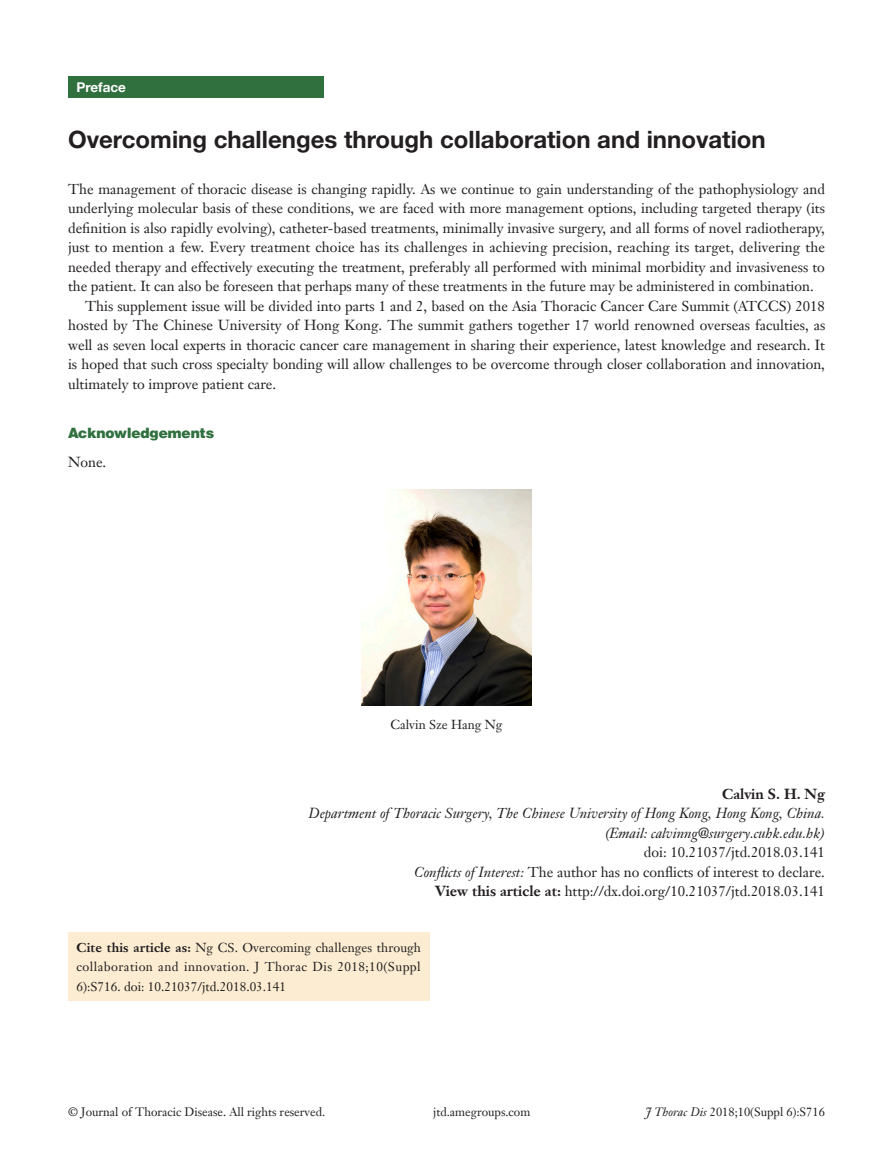
<style>
.page{position:relative;width:893px;height:1170px;background:#fff}
.page>*{position:absolute;margin:0;border:0;box-sizing:border-box;transform-origin:0 0}
.文题{font:700 24px "Helvetica Neue LT Pro";color:#231f20}
.t1{font:14.25px/19.5px "Janson Text LT";color:#231f20;text-align:justify}
.t2{font:italic 14.25px/19.5px "Janson Text LT";color:#231f20;text-align:right}
.t3{font:900 14.25px "Helvetica";color:#30703e}
.t4{font:700 14.25px "Janson Text LT";color:#231f20}
.栏目{font:700 13.5px "Helvetica Neue LT Pro";color:#fff}
.Cite{font:12.75px/19.5px "Janson Text LT";color:#231f20;text-align:justify}
.t5{font:12px "Janson Text LT";color:#231f20}
.s1{font-style:italic}
.s2{font-weight:700}
</style>
<div class="page">
<div style="left:68px;top:77px;width:255px;height:21px;background:#30703e"></div>
<div style="left:68px;top:932px;width:361px;height:69px;background:#fcedd2"></div>
<img style="left:361px;top:490px;width:170px;height:215px">
<p class="栏目" style="left:77px;top:79px;width:51px">Preface</p>
<p class="文题" style="left:68px;top:124px;width:699px">Overcoming challenges through collaboration and innovation</p>
<p class="t1" style="left:68px;top:179px;width:758px">The management of thoracic disease is changing rapidly. As we continue to gain understanding of the pathophysiology and underlying molecular basis of these conditions, we are faced with more management options, including targeted therapy (its definition is also rapidly evolving), catheter-based treatments, minimally invasive surgery, and all forms of novel radiotherapy, just to mention a few. Every treatment choice has its challenges in achieving precision, reaching its target, delivering the needed therapy and effectively executing the treatment, preferably all performed with minimal morbidity and invasiveness to the patient. It can also be foreseen that perhaps many of these treatments in the future may be administered in combination.</p>
<p class="t1" style="left:68px;top:296px;width:759px;text-indent:17px">This supplement issue will be divided into parts 1 and 2, based on the Asia Thoracic Cancer Care Summit (ATCCS) 2018 hosted by The Chinese University of Hong Kong. The summit gathers together 17 world renowned overseas faculties, as well as seven local experts in thoracic cancer care management in sharing their experience, latest knowledge and research. It is hoped that such cross specialty bonding will allow challenges to be overcome through closer collaboration and innovation, ultimately to improve patient care.</p>
<p class="t3" style="left:68px;top:423px;width:148px">Acknowledgements</p>
<p class="t1" style="left:68px;top:452px;width:40px">None.</p>
<p class="Cite" style="left:390px;top:714px;width:114px">Calvin Sze Hang Ng</p>
<p class="t4" style="left:722px;top:784px;width:104px">Calvin S. H. Ng</p>
<p class="t2" style="left:309px;top:803px;width:518px">Department of Thoracic Surgery, The Chinese University of Hong Kong, Hong Kong, China. (Email: calvinng@surgery.cuhk.edu.hk)</p>
<p class="t1" style="left:644px;top:842px;width:183px">doi: 10.21037/jtd.2018.03.141</p>
<p class="t1" style="left:414px;top:861px;width:412px"><span class="s1">Conflicts of Interest:</span> The author has no conflicts of interest to declare.</p>
<p class="t1" style="left:435px;top:881px;width:391px"><span class="s2">View this article at:</span> http://dx.doi.org/10.21037/jtd.2018.03.141</p>
<p class="Cite" style="left:77px;top:937px;width:346px"><span class="s2">Cite this article as:</span> Ng CS. Overcoming challenges through collaboration and innovation. J Thorac Dis 2018;10(Suppl 6):S716. doi: 10.21037/jtd.2018.03.141</p>
<p class="t5" style="left:68px;top:1104px;width:259px">© Journal of Thoracic Disease. All rights reserved.</p>
<p class="t5" style="left:433px;top:1104px;width:99px">jtd.amegroups.com</p>
<p class="t5" style="left:645px;top:1104px;width:181px"><span class="s1">J Thorac Dis</span> 2018;10(Suppl 6):S716</p>
</div>
